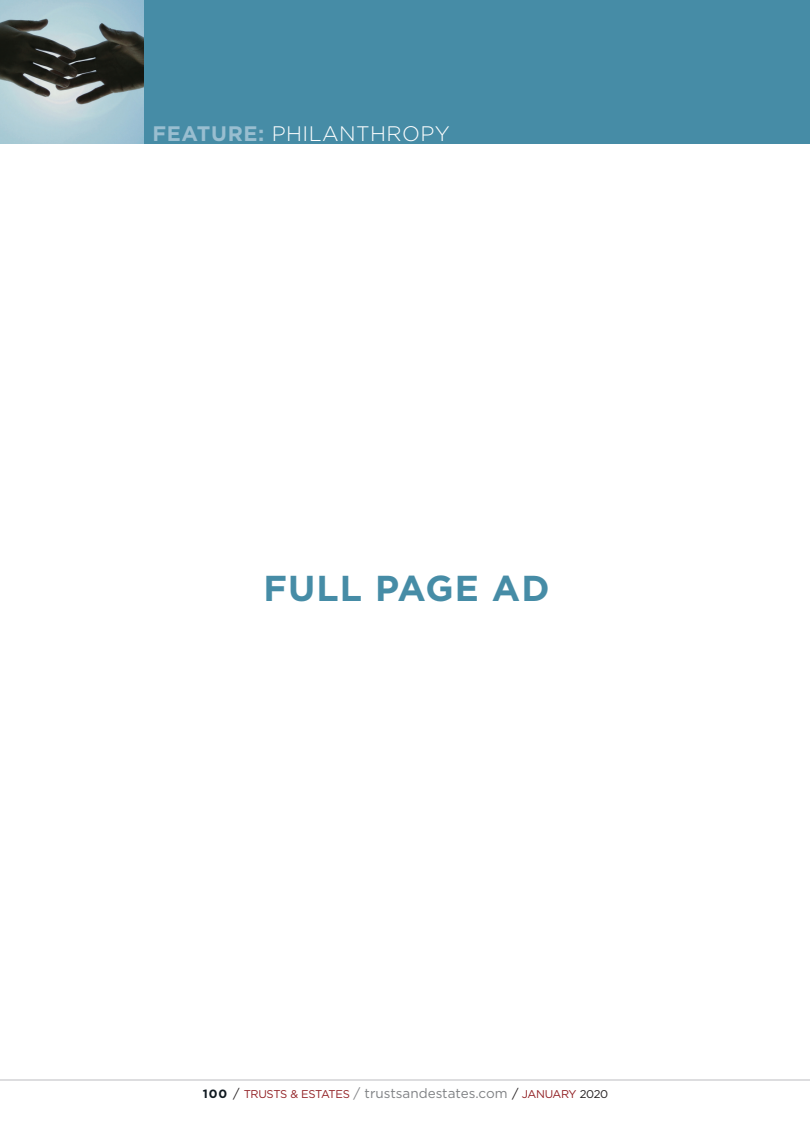
<style>
.page{position:relative;width:810px;height:1134px;background:#fff}
.page>*{position:absolute;margin:0;border:0;box-sizing:border-box;transform-origin:0 0}
.t1{font:700 36px "Gotham";letter-spacing:.03em;color:#468ca6}
.t2{font:300 21px "Gotham";letter-spacing:.02em;color:#fff}
.t3{font:11.25px "Gotham";letter-spacing:-.03em;color:#911f23}
.s1{font-weight:700;color:#99bed0}
.s2{font-weight:700;font-size:12px;color:#101a21}
.s3{font-size:12.75px;color:#231f20}
.s4{font-size:13.5px;color:#808285}
.s5{color:#231f20}
</style>
<div class="page">
<div style="left:0;top:0;width:810px;height:144px;background:#468ca6"></div>
<img style="left:0;top:0;width:143px;height:144px">
<hr style="left:0;top:1080px;width:810px;height:1px;background:#bcbdc0">
<p class="t2" style="left:153px;top:121px;width:299px"><span class="s1">FEATURE:</span> PHILANTHROPY</p>
<p class="t1" style="left:263px;top:564px;width:288px">FULL PAGE AD</p>
<p class="t3" style="left:203px;top:1087px;width:407px"><span class="s2">100</span> <span class="s3">/</span> TRUSTS &amp; ESTATES <span class="s4">/ trustsandestates.com</span> <span class="s3">/</span> JANUARY <span class="s5">2020</span></p>
</div>
